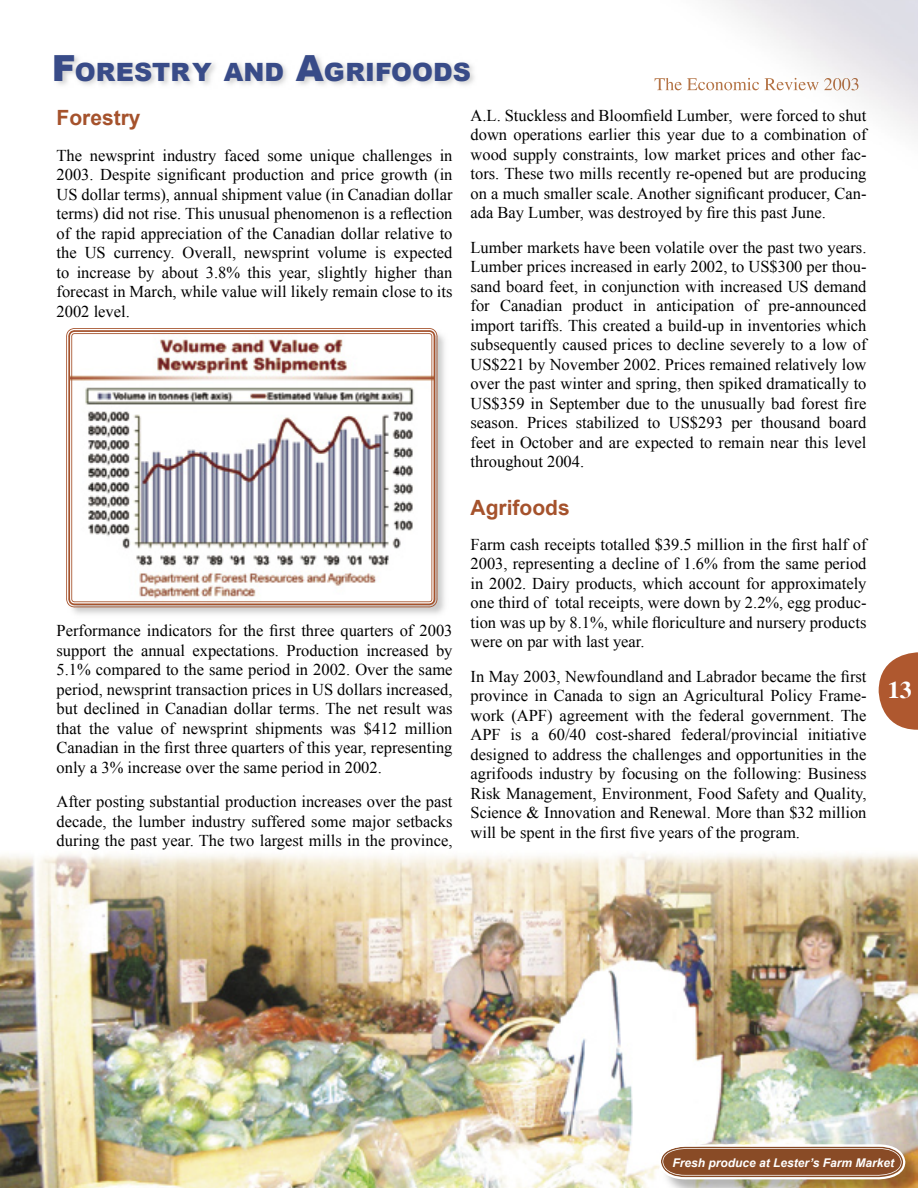
<style>
.page{position:relative;width:918px;height:1188px;background:#fff}
.page>*{position:absolute;margin:0;border:0;box-sizing:border-box;transform-origin:0 0}
.t1{font:900 25.2px "Arial";color:#384b88}
.t2{font:700 24px "Times";color:#fff}
.t3{font:700 21px "Arial";color:#a5522c}
.t4{font:16.5px/19.5px "Times New Roman";color:#000;text-align:justify}
.t5{font:italic 700 12px "Arial";color:#fff}
.s1{font-size:36px}
</style>
<div class="page">
<img style="left:655px;top:78px;width:203px;height:12px">
<img style="left:0;top:853px;width:918px;height:335px">
<img style="left:659px;top:1145px;width:259px;height:43px">
<svg style="left:659px;top:1144px;width:246px;height:35px;background:#a17154"></svg>
<svg style="left:879px;top:652px;width:39px;height:78px"></svg>
<img style="left:72px;top:331px;width:375px;height:285px">
<svg style="left:66px;top:328px;width:371px;height:279px"></svg>
<svg style="left:68px;top:330px;width:367px;height:275px"></svg>
<svg style="left:71px;top:333px;width:361px;height:269px"></svg>
<h1 class="t1" style="left:52px;top:54px;width:421px"><span class="s1">F</span>ORESTRY AND <span class="s1">A</span>GRIFOODS</h1>
<p class="t3" style="left:57px;top:103px;width:86px">Forestry</p>
<p class="t4" style="left:57px;top:145px;width:398px">The newsprint industry faced some unique challenges in 2003. Despite significant production and price growth (in US dollar terms), annual shipment value (in Canadian dollar terms) did not rise. This unusual phenomenon is a reflection of the rapid appreciation of the Canadian dollar relative to the US currency. Overall, newsprint volume is expected to increase by about 3.8% this year, slightly higher than forecast in March, while value will likely remain close to its 2002 level.</p>
<p class="t4" style="left:57px;top:621px;width:398px">Performance indicators for the first three quarters of 2003 support the annual expectations. Production increased by 5.1% compared to the same period in 2002. Over the same period, newsprint transaction prices in US dollars increased, but declined in Canadian dollar terms. The net result was that the value of newsprint shipments was $412 million Canadian in the first three quarters of this year, representing only a 3% increase over the same period in 2002.</p>
<p class="t4" style="left:57px;top:792px;width:398px">After posting substantial production increases over the past decade, the lumber industry suffered some major setbacks during the past year. The two largest mills in the province,</p>
<p class="t4" style="left:471px;top:105px;width:398px">A.L. Stuckless and Bloomfield Lumber, were forced to shut down operations earlier this year due to a combination of wood supply constraints, low market prices and other fac&shy;tors. These two mills recently re-opened but are producing on a much smaller scale. Another significant producer, Can&shy;ada Bay Lumber, was destroyed by fire this past June.</p>
<p class="t4" style="left:471px;top:237px;width:398px">Lumber markets have been volatile over the past two years.<br>Lumber prices increased in early 2002, to US$300 per thou&shy;sand board feet, in conjunction with increased US demand for Canadian product in anticipation of pre-announced import tariffs. This created a build-up in inventories which subsequently caused prices to decline severely to a low of US$221 by November 2002. Prices remained relatively low over the past winter and spring, then spiked dramatically to US$359 in September due to the unusually bad forest fire season. Prices stabilized to US$293 per thousand board feet in October and are expected to remain near this level throughout 2004.</p>
<p class="t3" style="left:471px;top:493px;width:101px">Agrifoods</p>
<p class="t4" style="left:471px;top:534px;width:398px">Farm cash receipts totalled $39.5 million in the first half of 2003, representing a decline of 1.6% from the same period in 2002. Dairy products, which account for approximately one third of total receipts, were down by 2.2%, egg produc&shy;tion was up by 8.1%, while floriculture and nursery products were on par with last year.</p>
<p class="t4" style="left:471px;top:666px;width:398px">In May 2003, Newfoundland and Labrador became the first province in Canada to sign an Agricultural Policy Frame&shy;work (APF) agreement with the federal government. The APF is a 60/40 cost-shared federal/provincial initiative designed to address the challenges and opportunities in the agrifoods industry by focusing on the following: Business Risk Management, Environment, Food Safety and Quality, Science &amp; Innovation and Renewal. More than $32 million will be spent in the first five years of the program.</p>
<h2 class="t2" style="left:888px;top:676px;width:25px">13</h2>
<p class="t5" style="left:673px;top:1155px;width:223px">Fresh produce at Lester’s Farm Market</p>
</div>
